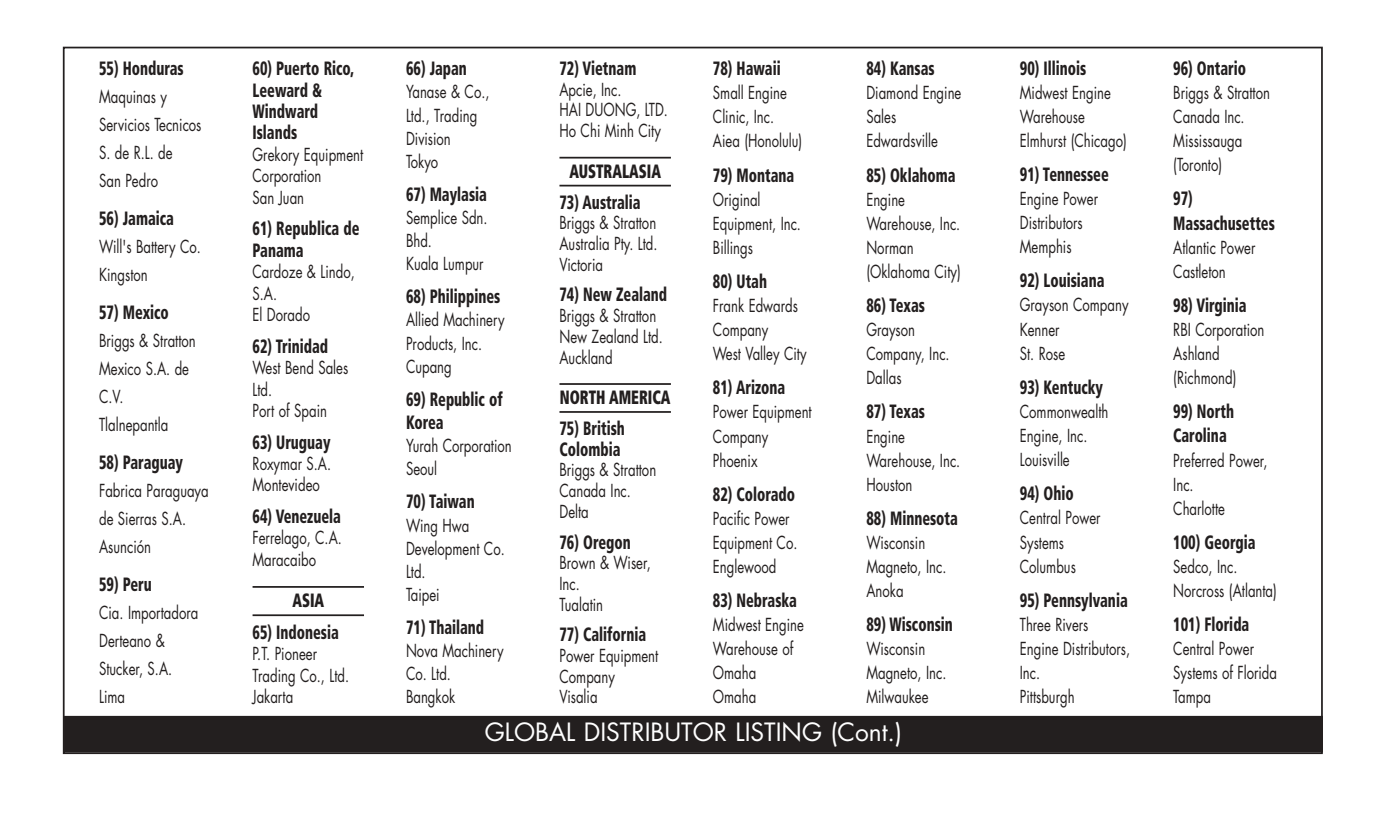
<style>
.page{position:relative;width:1386px;height:819px;background:#fff}
.page>*{position:absolute;margin:0;border:0;box-sizing:border-box;transform-origin:0 0}
.t1{font:24.5px "Futura";color:#fff}
.t2{font:900 condensed 19.25px/21.3px "Frutiger";color:#231f1f;scale:.75 1}
.t3{font:900 condensed 19.25px "Frutiger";color:#231f1f;scale:.75 1}
.t4{font:17.5px/24.2px "Futura";color:#231f1f;scale:.75 1}
</style>
<div class="page">
<hr style="left:253px;top:586px;width:111px;height:2px;background:#231f1f">
<hr style="left:253px;top:614px;width:111px;height:2px;background:#231f1f">
<hr style="left:559px;top:157px;width:112px;height:2px;background:#231f1f">
<hr style="left:559px;top:185px;width:112px;height:1px;background:#231f1f">
<hr style="left:559px;top:383px;width:112px;height:2px;background:#231f1f">
<hr style="left:559px;top:411px;width:112px;height:2px;background:#231f1f">
<div style="left:65px;top:717px;width:1257px;height:35px;background:#231f1f"></div>
<div style="left:64px;top:716px;width:1259px;height:36px;border:1px solid #231f1f"></div>
<p class="t2" style="left:99px;top:59px;width:114px">55) Honduras</p>
<p class="t4" style="left:99px;top:84px;width:138px;line-height:28px">Maquinas y<br>Servicios Tecnicos<br>S. de R.L. de<br>San Pedro</p>
<p class="t2" style="left:99px;top:209px;width:101px">56) Jamaica</p>
<p class="t4" style="left:99px;top:234px;width:137px;line-height:28px">Will's Battery Co.<br>Kingston</p>
<p class="t2" style="left:99px;top:303px;width:95px">57) Mexico</p>
<p class="t4" style="left:99px;top:328px;width:131px;line-height:28px">Briggs &amp; Stratton<br>Mexico S.A. de<br>C.V.<br>Tlalnepantla</p>
<p class="t2" style="left:99px;top:453px;width:113px">58) Paraguay</p>
<p class="t4" style="left:99px;top:478px;width:148px;line-height:28px">Fabrica Paraguaya de Sierras S.A.<br>Asunción</p>
<p class="t2" style="left:99px;top:576px;width:72px">59) Peru</p>
<p class="t4" style="left:99px;top:600px;width:134px;line-height:28px">Cia. Importadora<br>Derteano &amp;<br>Stucker, S.A.<br>Lima</p>
<p class="t2" style="left:253px;top:59px;width:137px">60) Puerto Rico,<br>Leeward &amp;<br>Windward<br>Islands</p>
<p class="t4" style="left:253px;top:145px;width:149px;line-height:21.3px">Grekory Equipment<br>Corporation<br>San Juan</p>
<p class="t2" style="left:253px;top:220px;width:144px">61) Republica de<br>Panama</p>
<p class="t4" style="left:253px;top:263px;width:138px;line-height:21.3px">Cardoze &amp; Lindo,<br>S.A.<br>El Dorado</p>
<p class="t2" style="left:253px;top:337px;width:102px">62) Trinidad</p>
<p class="t4" style="left:253px;top:358px;width:129px;line-height:21.3px">West Bend Sales<br>Ltd.<br>Port of Spain</p>
<p class="t2" style="left:253px;top:433px;width:105px">63) Uruguay</p>
<p class="t4" style="left:253px;top:454px;width:106px;line-height:21.3px">Roxymar S.A.<br>Montevideo</p>
<p class="t2" style="left:253px;top:507px;width:119px">64) Venezuela</p>
<p class="t4" style="left:253px;top:529px;width:121px;line-height:21.3px">Ferrelago, C.A.<br>Maracaibo</p>
<p class="t3" style="left:292px;top:593px;width:44px">ASIA</p>
<p class="t2" style="left:253px;top:623px;width:116px">65) Indonesia</p>
<p class="t4" style="left:253px;top:645px;width:130px;line-height:21.3px">P.T. Pioneer<br>Trading Co., Ltd.<br>Jakarta</p>
<p class="t2" style="left:406px;top:59px;width:83px">66) Japan</p>
<p class="t4" style="left:406px;top:82px;width:113px;line-height:23.1px">Yanase &amp; Co.,<br>Ltd., Trading<br>Division<br>Tokyo</p>
<p class="t2" style="left:406px;top:185px;width:109px">67) Maylasia</p>
<p class="t4" style="left:406px;top:207px;width:110px;line-height:23.1px">Semplice Sdn.<br>Bhd.<br>Kuala Lumpur</p>
<p class="t2" style="left:406px;top:287px;width:127px">68) Philippines</p>
<p class="t4" style="left:406px;top:310px;width:133px;line-height:23.1px">Allied Machinery<br>Products, Inc.<br>Cupang</p>
<p class="t2" style="left:406px;top:389px;width:131px;line-height:23.1px">69) Republic of<br>Korea</p>
<p class="t4" style="left:406px;top:436px;width:143px;line-height:23.1px">Yurah Corporation<br>Seoul</p>
<p class="t2" style="left:406px;top:492px;width:93px">70) Taiwan</p>
<p class="t4" style="left:406px;top:515px;width:133px;line-height:23.1px">Wing Hwa<br>Development Co.<br>Ltd.<br>Taipei</p>
<p class="t2" style="left:406px;top:618px;width:106px">71) Thailand</p>
<p class="t4" style="left:406px;top:641px;width:132px;line-height:23.1px">Nova Machinery<br>Co. Ltd.<br>Bangkok</p>
<p class="t2" style="left:559px;top:59px;width:104px">72) Vietnam</p>
<p class="t4" style="left:559px;top:81px;width:146px;line-height:20.7px">Apcie, Inc.<br>HAI DUONG, LTD.<br>Ho Chi Minh City</p>
<p class="t3" style="left:569px;top:164px;width:124px">AUSTRALASIA</p>
<p class="t2" style="left:559px;top:193px;width:110px">73) Australia</p>
<p class="t4" style="left:559px;top:214px;width:132px;line-height:20.7px;text-align:justify">Briggs &amp; Stratton Australia Pty. Ltd.<br>Victoria</p>
<p class="t2" style="left:559px;top:286px;width:145px">74) New Zealand</p>
<p class="t4" style="left:559px;top:307px;width:139px;line-height:20.7px">Briggs &amp; Stratton<br>New Zealand Ltd.<br>Auckland</p>
<p class="t3" style="left:560px;top:390px;width:149px">NORTH AMERICA</p>
<p class="t2" style="left:559px;top:420px;width:89px">75) British<br>Colombia</p>
<p class="t4" style="left:559px;top:461px;width:131px;line-height:20.7px">Briggs &amp; Stratton<br>Canada Inc.<br>Delta</p>
<p class="t2" style="left:559px;top:533px;width:97px">76) Oregon</p>
<p class="t4" style="left:559px;top:554px;width:123px;line-height:20.7px">Brown &amp; Wiser,<br>Inc.<br>Tualatin</p>
<p class="t2" style="left:559px;top:625px;width:117px">77) California</p>
<p class="t4" style="left:559px;top:647px;width:133px;line-height:20.7px">Power Equipment<br>Company<br>Visalia</p>
<p class="t2" style="left:713px;top:59px;width:92px">78) Hawaii</p>
<p class="t4" style="left:713px;top:82px;width:121px">Small Engine<br>Clinic, Inc.<br>Aiea (Honolulu)</p>
<p class="t2" style="left:713px;top:166px;width:110px">79) Montana</p>
<p class="t4" style="left:713px;top:189px;width:119px">Original<br>Equipment, Inc.<br>Billings</p>
<p class="t2" style="left:713px;top:272px;width:74px">80) Utah</p>
<p class="t4" style="left:713px;top:295px;width:126px">Frank Edwards<br>Company<br>West Valley City</p>
<p class="t2" style="left:713px;top:378px;width:98px">81) Arizona</p>
<p class="t4" style="left:713px;top:401px;width:133px">Power Equipment<br>Company<br>Phoenix</p>
<p class="t2" style="left:713px;top:485px;width:111px">82) Colorado</p>
<p class="t4" style="left:713px;top:508px;width:114px">Pacific Power<br>Equipment Co.<br>Englewood</p>
<p class="t2" style="left:713px;top:591px;width:114px">83) Nebraska</p>
<p class="t4" style="left:713px;top:614px;width:123px">Midwest Engine<br>Warehouse of<br>Omaha<br>Omaha</p>
<p class="t2" style="left:866px;top:59px;width:93px">84) Kansas</p>
<p class="t4" style="left:866px;top:82px;width:128px">Diamond Engine<br>Sales<br>Edwardsville</p>
<p class="t2" style="left:866px;top:166px;width:120px">85) Oklahoma</p>
<p class="t4" style="left:866px;top:189px;width:127px">Engine<br>Warehouse, Inc.<br>Norman (Oklahoma City)</p>
<p class="t2" style="left:866px;top:296px;width:80px">86) Texas</p>
<p class="t4" style="left:866px;top:319px;width:112px">Grayson<br>Company, Inc.<br>Dallas</p>
<p class="t2" style="left:866px;top:402px;width:80px">87) Texas</p>
<p class="t4" style="left:866px;top:425px;width:127px">Engine<br>Warehouse, Inc.<br>Houston</p>
<p class="t2" style="left:866px;top:509px;width:124px">88) Minnesota</p>
<p class="t4" style="left:866px;top:532px;width:108px">Wisconsin<br>Magneto, Inc.<br>Anoka</p>
<p class="t2" style="left:866px;top:615px;width:117px">89) Wisconsin</p>
<p class="t4" style="left:866px;top:638px;width:108px">Wisconsin<br>Magneto, Inc.<br>Milwaukee</p>
<h1 class="t1" style="left:485px;top:721px;width:419px">GLOBAL DISTRIBUTOR LISTING (Cont.)</h1>
<p class="t2" style="left:1020px;top:59px;width:90px">90) Illinois</p>
<p class="t4" style="left:1020px;top:82px;width:144px">Midwest Engine<br>Warehouse<br>Elmhurst (Chicago)</p>
<p class="t2" style="left:1020px;top:165px;width:120px">91) Tennessee</p>
<p class="t4" style="left:1020px;top:188px;width:106px">Engine Power<br>Distributors<br>Memphis</p>
<p class="t2" style="left:1020px;top:272px;width:114px">92) Louisiana</p>
<p class="t4" style="left:1020px;top:294px;width:146px">Grayson Company<br>Kenner<br>St. Rose</p>
<p class="t2" style="left:1020px;top:378px;width:112px">93) Kentucky</p>
<p class="t4" style="left:1020px;top:401px;width:120px">Commonwealth<br>Engine, Inc.<br>Louisville</p>
<p class="t2" style="left:1020px;top:485px;width:73px">94) Ohio</p>
<p class="t4" style="left:1020px;top:507px;width:109px">Central Power<br>Systems<br>Columbus</p>
<p class="t2" style="left:1020px;top:591px;width:145px">95) Pennsylvania</p>
<p class="t4" style="left:1020px;top:614px;width:148px">Three Rivers<br>Engine Distributors,<br>Inc.<br>Pittsburgh</p>
<p class="t2" style="left:1173px;top:59px;width:99px">96) Ontario</p>
<p class="t4" style="left:1173px;top:82px;width:131px">Briggs &amp; Stratton<br>Canada Inc.<br>Mississauga (Toronto)</p>
<p class="t2" style="left:1173px;top:188px;width:137px;line-height:24.2px">97)<br>Massachusettes</p>
<p class="t4" style="left:1173px;top:237px;width:111px">Atlantic Power<br>Castleton</p>
<p class="t2" style="left:1173px;top:296px;width:99px">98) Virginia</p>
<p class="t4" style="left:1173px;top:319px;width:123px">RBI Corporation<br>Ashland (Richmond)</p>
<p class="t2" style="left:1173px;top:401px;width:83px;line-height:24.2px">99) North<br>Carolina</p>
<p class="t4" style="left:1173px;top:450px;width:127px">Preferred Power,<br>Inc.<br>Charlotte</p>
<p class="t2" style="left:1173px;top:533px;width:111px">100) Georgia</p>
<p class="t4" style="left:1173px;top:556px;width:140px">Sedco, Inc.<br>Norcross (Atlanta)</p>
<p class="t2" style="left:1173px;top:615px;width:103px">101) Florida</p>
<p class="t4" style="left:1173px;top:638px;width:140px">Central Power<br>Systems of Florida<br>Tampa</p>
</div>
